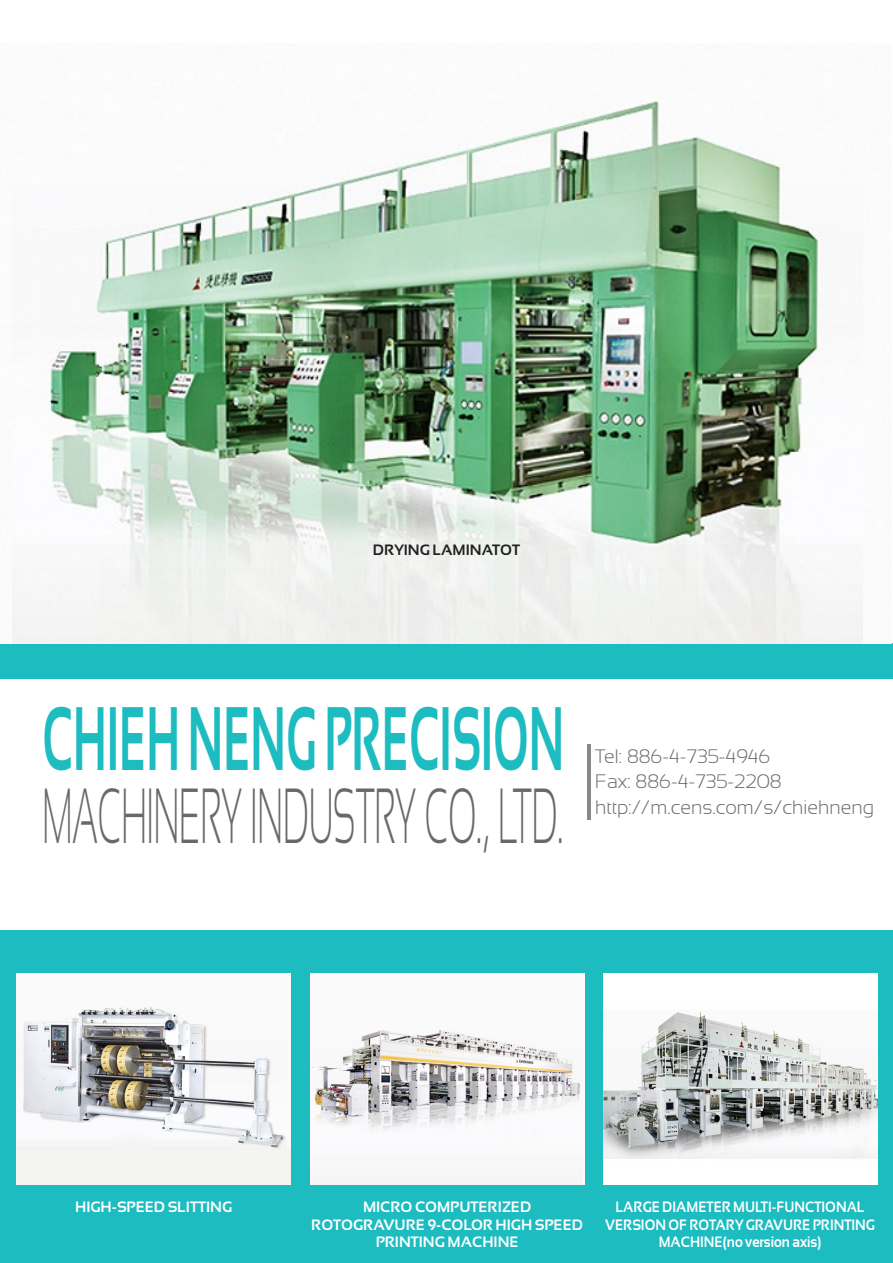
<style>
.page{position:relative;width:893px;height:1263px;background:#fff}
.page>*{position:absolute;margin:0;border:0;box-sizing:border-box;transform-origin:0 0}
.公司名大標{font:700 90px "Sansation";color:#1cbcc1;scale:.5 1}
.公司名大標-2{font:300 78px "Sansation";color:#69696c;scale:.45 1}
.t1{font:300 19.5px "Sansation";color:#69696c}
.產品名{font:700 15px/17.2px "Sansation";color:#fff;text-align:center;scale:.9 1}
.產品名-2{font:700 15px/17.2px "Sansation";color:#fff;text-align:center}
.產品名-3{font:700 15px "Sansation";color:#231f20}
</style>
<div class="page">
<div style="left:0;top:643px;width:893px;height:620px;background:#1cbcc1"></div>
<div style="left:0;top:679px;width:893px;height:251px;background:#fff"></div>
<img style="left:17px;top:973px;width:274px;height:212px">
<img style="left:310px;top:973px;width:274px;height:212px">
<img style="left:604px;top:973px;width:274px;height:212px">
<hr style="left:587px;top:744px;width:3px;height:76px;background:#86888a">
<img style="left:12px;top:100px;width:851px;height:543px">
<p class="產品名-3" style="left:373px;top:541px;width:149px">DRYING LAMINATOT</p>
<p class="公司名大標" style="left:43px;top:688px;width:1045px">CHIEH NENG PRECISION</p>
<p class="公司名大標-2" style="left:43px;top:773px;width:1158px">MACHINERY INDUSTRY CO., LTD.</p>
<p class="t1" style="left:595px;top:745px;width:176px">Tel: 886-4-735-4946</p>
<p class="t1" style="left:595px;top:771px;width:188px">Fax: 886-4-735-2208</p>
<p class="t1" style="left:595px;top:796px;width:280px">http://m.cens.com/s/chiehneng</p>
<p class="產品名-2" style="left:75px;top:1198px;width:159px">HIGH-SPEED SLITTING</p>
<p class="產品名-2" style="left:311px;top:1198px;width:273px">MICRO COMPUTERIZED<br>ROTOGRAVURE 9-COLOR HIGH SPEED<br>PRINTING MACHINE</p>
<p class="產品名" style="left:605px;top:1198px;width:301px">LARGE DIAMETER MULTI-FUNCTIONAL<br>VERSION OF ROTARY GRAVURE PRINTING<br>MACHINE(no version axis)</p>
</div>
